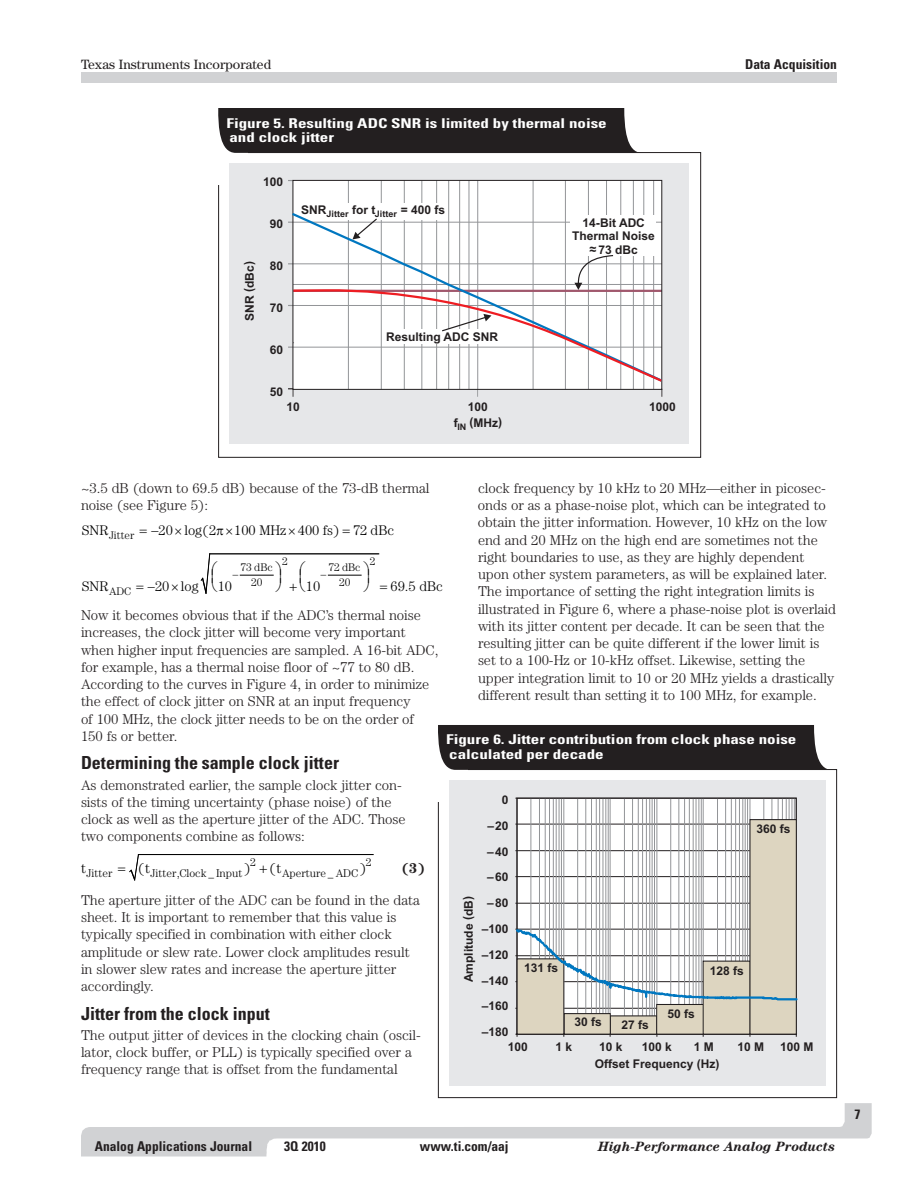
<style>
.page{position:relative;width:918px;height:1188px;background:#fff}
.page>*{position:absolute;margin:0;border:0;box-sizing:border-box;transform-origin:0 0}
.t1{font:700 condensed 18px "Univers";color:#231f20}
.t2{font:300 14.25px/17.2px "Century";letter-spacing:-.005em;color:#231f20}
.t3{font:300 14.25px "Century";color:#000}
.t4{font:700 14.25px "Century";color:#231f20}
.t5{font:300 13.95px "Century";letter-spacing:-.005em;color:#000}
.t6{font:700 condensed 13.5px/15px "Univers";color:#fff;scale:1.26 1}
.t7{font:700 condensed 13.5px "Univers";color:#231f20}
.t8{font:italic 700 13.5px "Century";color:#231f20}
.t9{font:13.5px "Century";color:#231f20}
.t10{font:700 12px/25.8px "Arial";color:#231f20;text-align:center}
.t11{font:300 11.25px "Century";letter-spacing:.005em;color:#000}
.t12{font:300 10.95px "Century";letter-spacing:-.005em;color:#000}
.t13{font:700 9px "Arial";color:#231f20}
</style>
<div class="page">
<div style="left:81px;top:72px;width:756px;height:11px;background:#d1d2d4"></div>
<svg style="left:81px;top:1103px;width:791px;height:53px"></svg>
<div style="left:283px;top:1139px;width:554px;height:17px;background:#fff"></div>
<div style="left:230px;top:164px;width:459px;height:280px;background:#e6e7e9"></div>
<div style="left:293px;top:180px;width:369px;height:209px;background:#fff"></div>
<hr style="left:348px;top:180px;width:1px;height:209px;background:#939598">
<hr style="left:381px;top:180px;width:1px;height:209px;background:#939598">
<hr style="left:404px;top:180px;width:1px;height:209px;background:#939598">
<hr style="left:421px;top:180px;width:1px;height:209px;background:#939598">
<hr style="left:436px;top:180px;width:1px;height:209px;background:#939598">
<hr style="left:448px;top:180px;width:1px;height:209px;background:#939598">
<hr style="left:459px;top:180px;width:1px;height:209px;background:#939598">
<hr style="left:469px;top:180px;width:1px;height:209px;background:#939598">
<hr style="left:533px;top:180px;width:1px;height:209px;background:#939598">
<hr style="left:565px;top:180px;width:1px;height:209px;background:#939598">
<hr style="left:588px;top:180px;width:1px;height:209px;background:#939598">
<hr style="left:606px;top:180px;width:1px;height:209px;background:#939598">
<hr style="left:620px;top:180px;width:1px;height:209px;background:#939598">
<hr style="left:633px;top:180px;width:1px;height:209px;background:#939598">
<hr style="left:643px;top:180px;width:1px;height:209px;background:#939598">
<hr style="left:653px;top:180px;width:1px;height:209px;background:#939598">
<hr style="left:477px;top:180px;width:1px;height:209px;background:#939598">
<div style="left:299px;top:203px;width:149px;height:17px;background:#fff"></div>
<svg style="left:290px;top:211px;width:373px;height:43px"></svg>
<svg style="left:353px;top:217px;width:25px;height:22px"></svg>
<svg style="left:288px;top:254px;width:375px;height:143px"></svg>
<div style="left:218px;top:108px;width:424px;height:45px;background:#231f20"></div>
<div style="left:449px;top:780px;width:377px;height:306px;background:#e6e7e9"></div>
<svg style="left:515px;top:797px;width:282px;height:240px;background:#dfe0e0"></svg>
<div style="left:610px;top:1015px;width:47px;height:20px;background:#ddd5c0;border:1px solid #231f20"></div>
<div style="left:564px;top:1013px;width:47px;height:22px;background:#ddd5c0;border:1px solid #231f20"></div>
<div style="left:656px;top:1004px;width:48px;height:31px;background:#ddd5c0;border:1px solid #231f20"></div>
<div style="left:703px;top:961px;width:47px;height:74px;background:#ddd5c0;border:1px solid #231f20"></div>
<div style="left:750px;top:819px;width:47px;height:216px;background:#ddd5c0;border:1px solid #231f20"></div>
<div style="left:517px;top:958px;width:47px;height:77px;background:#ddd5c0;border:1px solid #231f20"></div>
<svg style="left:515px;top:919px;width:283px;height:102px"></svg>
<div style="left:438px;top:725px;width:394px;height:45px;background:#231f20"></div>
<svg style="left:129px;top:854px;width:244px;height:27px"></svg>
<svg style="left:201px;top:553px;width:179px;height:41px"></svg>
<p class="t9" style="left:81px;top:56px;width:192px">Texas Instruments Incorporated</p>
<p class="t6" style="left:227px;top:115px;width:303px">Figure 5. Resulting ADC SNR is limited by thermal noise and clock jitter</p>
<p class="t10" style="left:238px;top:321px;width:61px;rotate:-90deg">SNR (dBc)</p>
<p class="t10" style="left:263px;top:170px;width:22px">100</p>
<p class="t10" style="left:270px;top:212px;width:15px">90</p>
<p class="t10" style="left:270px;top:254px;width:15px">80</p>
<p class="t10" style="left:270px;top:296px;width:15px">70</p>
<p class="t10" style="left:270px;top:338px;width:15px">60</p>
<p class="t10" style="left:270px;top:380px;width:15px">50</p>
<p class="t10" style="left:301px;top:198px;width:27px">SNR</p>
<p class="t10" style="left:352px;top:198px;width:17px">for</p>
<p class="t13" style="left:327px;top:208px;width:24px">Jitter</p>
<p class="t13" style="left:371px;top:208px;width:75px">J<sup>t</sup> itter <sup>400</sup> <sup>fs</sup></p>
<p class="t10" style="left:401px;top:198px;width:9px">=</p>
<p class="t10" style="left:386px;top:325px;width:114px">Resulting ADC SNR</p>
<p class="t10" style="left:572px;top:217px;width:84px;line-height:13.4px">14-Bit ADC<br>Thermal Noise ~~ 73 dBc</p>
<p class="t10" style="left:287px;top:395px;width:15px">10</p>
<p class="t10" style="left:468px;top:395px;width:22px">100</p>
<p class="t10" style="left:649px;top:395px;width:28px">1000</p>
<p class="t10" style="left:454px;top:411px;width:50px">f (MHz)</p>
<p class="t13" style="left:457px;top:421px;width:10px">IN</p>
<p class="t7" style="left:745px;top:56px;width:93px">Data Acquisition</p>
<p class="t2" style="left:81px;top:479px;width:350px">~3.5 dB (down to 69.5 dB) because of the 73-dB thermal noise (see Figure 5):</p>
<p class="t12" style="left:109px;top:529px;width:27px">Jitter</p>
<p class="t2" style="left:478px;top:479px;width:360px">clock frequency by 10 kHz to 20 MHz—either in picosec&shy;onds or as a phase-noise plot, which can be integrated to obtain the jitter information. However, 10 kHz on the low end and 20 MHz on the high end are sometimes not the right boundaries to use, as they are highly dependent upon other system parameters, as will be explained later.<br>The importance of setting the right integration limits is illustrated in Figure 6, where a phase-noise plot is overlaid with its jitter content per decade. It can be seen that the resulting jitter can be quite different if the lower limit is set to a 100-Hz or 10-kHz offset. Likewise, setting the upper integration limit to 10 or 20 MHz yields a drastically different result than setting it to 100 MHz, for example.</p>
<p class="t5" style="left:82px;top:522px;width:28px">SNR</p>
<p class="t5" style="left:151px;top:522px;width:67px">−20 log(2</p>
<p class="t5" style="left:234px;top:522px;width:161px">100 MHz 400 fs) 72 dBc</p>
<p class="t12" style="left:282px;top:555px;width:7px">2</p>
<p class="t12" style="left:370px;top:555px;width:7px">2</p>
<p class="t12" style="left:240px;top:561px;width:34px">73 dBc</p>
<p class="t12" style="left:329px;top:561px;width:34px">72 dBc</p>
<p class="t12" style="left:251px;top:576px;width:13px">20</p>
<p class="t12" style="left:339px;top:576px;width:13px">20</p>
<p class="t12" style="left:109px;top:585px;width:24px">ADC</p>
<p class="t5" style="left:82px;top:578px;width:28px">SNR</p>
<p class="t5" style="left:148px;top:578px;width:53px">−20 log</p>
<p class="t5" style="left:218px;top:578px;width:16px">10</p>
<p class="t5" style="left:306px;top:578px;width:16px">10</p>
<p class="t5" style="left:391px;top:578px;width:54px">69.5 dBc</p>
<p class="t2" style="left:81px;top:606px;width:359px">Now it becomes obvious that if the ADC’s thermal noise increases, the clock jitter will become very important when higher input frequencies are sampled. A 16-bit ADC, for example, has a thermal noise floor of ~77 to 80 dB.<br>According to the curves in Figure 4, in order to minimize the effect of clock jitter on SNR at an input frequency<br>of 100 MHz, the clock jitter needs to be on the order of 150 fs or better.</p>
<p class="t1" style="left:81px;top:752px;width:259px">Determining the sample clock jitter</p>
<p class="t2" style="left:81px;top:776px;width:326px">As demonstrated earlier, the sample clock jitter con&shy;sists of the timing uncertainty (phase noise) of the clock as well as the aperture jitter of the ADC. Those two components combine as follows:</p>
<p class="t11" style="left:250px;top:856px;width:7px">2</p>
<p class="t11" style="left:366px;top:856px;width:7px">2</p>
<p class="t11" style="left:87px;top:866px;width:27px">Jitter</p>
<p class="t11" style="left:151px;top:866px;width:93px">Jitter,Clock _ Input</p>
<p class="t11" style="left:282px;top:866px;width:78px">Aperture _ ADC</p>
<p class="t6" style="left:446px;top:732px;width:279px">Figure 6. Jitter contribution from clock phase noise calculated per decade</p>
<p class="t10" style="left:482px;top:788px;width:28px;text-align:right">0 –20 –40 –60 –80 –100 –120 –140 –160 –180</p>
<p class="t10" style="left:756px;top:817px;width:36px">360 fs</p>
<p class="t3" style="left:81px;top:860px;width:7px">t</p>
<p class="t3" style="left:138px;top:860px;width:14px">(t</p>
<p class="t3" style="left:244px;top:860px;width:8px">)</p>
<p class="t3" style="left:269px;top:860px;width:14px">(t</p>
<p class="t3" style="left:360px;top:860px;width:8px">)</p>
<p class="t4" style="left:402px;top:859px;width:24px">(3)</p>
<p class="t2" style="left:81px;top:891px;width:341px">The aperture jitter of the ADC can be found in the data sheet. It is important to remember that this value is typically specified in combination with either clock amplitude or slew rate. Lower clock amplitudes result in slower slew rates and increase the aperture jitter accordingly.</p>
<p class="t1" style="left:81px;top:1002px;width:190px">Jitter from the clock input</p>
<p class="t2" style="left:81px;top:1026px;width:341px">The output jitter of devices in the clocking chain (oscil&shy;lator, clock buffer, or PLL) is typically specified over a frequency range that is offset from the fundamental</p>
<p class="t10" style="left:457px;top:982px;width:87px;rotate:-90deg">Amplitude (dB)</p>
<p class="t10" style="left:524px;top:956px;width:36px">131 fs</p>
<p class="t10" style="left:710px;top:959px;width:36px">128 fs</p>
<p class="t10" style="left:667px;top:1002px;width:29px">50 fs</p>
<p class="t10" style="left:574px;top:1010px;width:29px">30 fs</p>
<p class="t10" style="left:621px;top:1013px;width:29px">27 fs</p>
<p class="t10" style="left:508px;top:1035px;width:22px">100</p>
<p class="t10" style="left:555px;top:1035px;width:18px">1 k</p>
<p class="t10" style="left:599px;top:1035px;width:25px">10 k</p>
<p class="t10" style="left:642px;top:1035px;width:32px">100 k</p>
<p class="t10" style="left:694px;top:1035px;width:22px">1 M</p>
<p class="t10" style="left:737px;top:1035px;width:28px">10 M</p>
<p class="t10" style="left:780px;top:1035px;width:35px">100 M</p>
<p class="t10" style="left:595px;top:1052px;width:126px">Offset Frequency (Hz)</p>
<p class="t7" style="left:95px;top:1138px;width:159px">Analog Applications Journal</p>
<p class="t7" style="left:284px;top:1138px;width:43px">3Q 2010</p>
<p class="t7" style="left:420px;top:1138px;width:90px">www.ti.com/aaj</p>
<p class="t8" style="left:598px;top:1139px;width:239px">High-Performance Analog Products</p>
<p class="t7" style="left:855px;top:1106px;width:7px">7</p>
</div>
